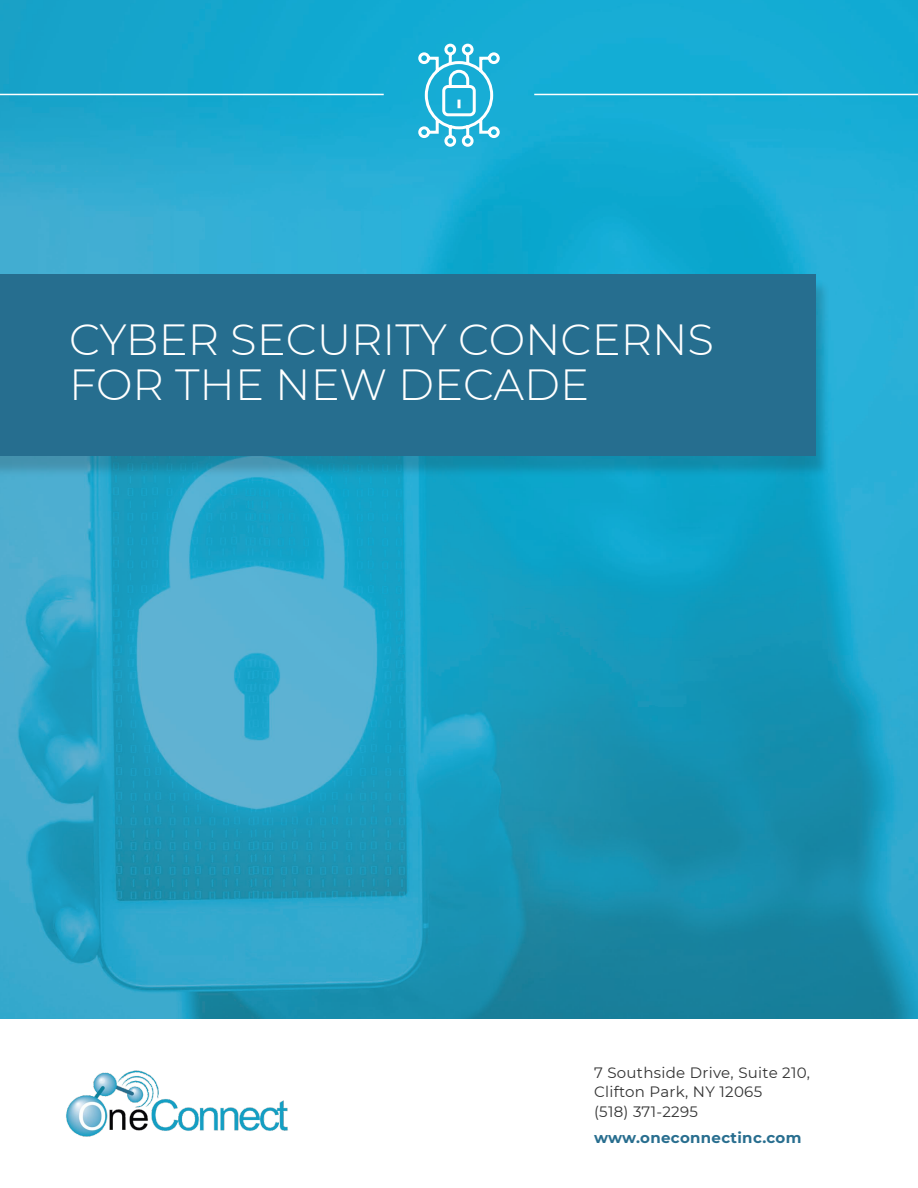
<style>
.page{position:relative;width:918px;height:1188px;background:#fff}
.page>*{position:absolute;margin:0;border:0;box-sizing:border-box;transform-origin:0 0}
.t1{font:300 43.5px/45px "Montserrat";color:#fff}
.t2{font:15px/19.5px "Montserrat";letter-spacing:.02em;color:#333}
.t3{font:700 15px "Montserrat";letter-spacing:.02em;color:#286e8f}
</style>
<div class="page">
<img style="left:0;top:0;width:918px;height:1018px">
<div style="left:0;top:279px;width:831px;height:199px;background:#231f20;opacity:.2"></div>
<div style="left:0;top:274px;width:816px;height:182px;background:#266e8f"></div>
<img style="left:66px;top:1070px;width:222px;height:67px">
<hr style="left:0;top:94px;width:384px;height:1px;background:#fff">
<hr style="left:534px;top:94px;width:384px;height:1px;background:#fff">
<svg style="left:417px;top:42px;width:84px;height:106px"></svg>
<p class="t1" style="left:69px;top:315px;width:646px">CYBER SECURITY CONCERNS<br>FOR THE NEW DECADE</p>
<p class="t2" style="left:594px;top:1062px;width:218px">7 Southside Drive, Suite 210,<br>Clifton Park, NY 12065<br>(518) 371-2295</p>
<p class="t3" style="left:594px;top:1127px;width:209px">www.oneconnectinc.com</p>
</div>
